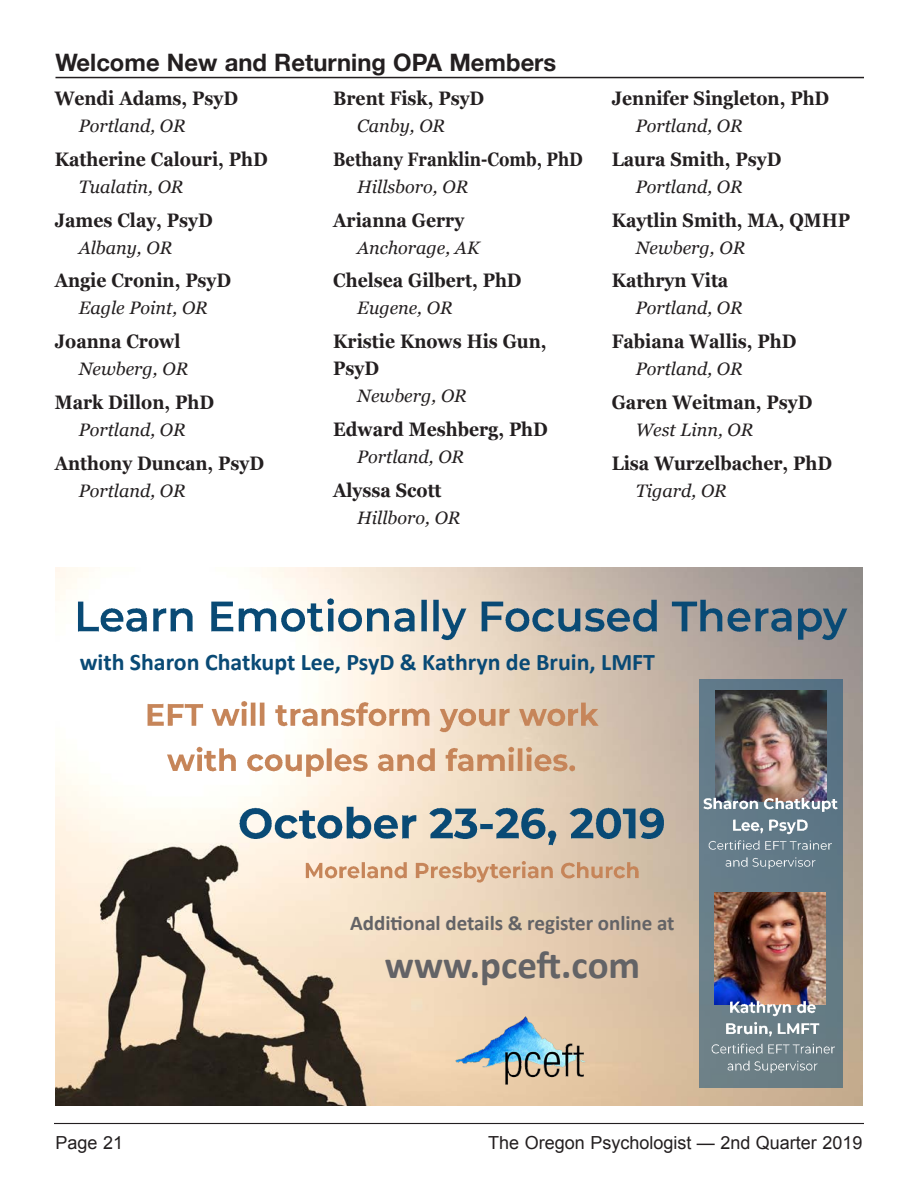
<style>
.page{position:relative;width:918px;height:1188px;background:#fff}
.page>*{position:absolute;margin:0;border:0;box-sizing:border-box;transform-origin:0 0}
.t1{font:700 39px "Calibri";color:#636366}
.t2{font:700 24px "Helvetica Neue";color:#231f20}
.t3{font:700 23.85px "Calibri";color:#094a75}
.t4{font:700 21px "Calibri";letter-spacing:-.005em;color:#636366}
.t5{font:700 19.5px/27px "Georgia";color:#231f20;scale:.9 1}
.t6{font:700 19.5px "Georgia";color:#231f20;scale:.84 1}
.t7{font:italic 18px "Georgia";color:#231f20}
.t8{font:18px "Arial";color:#231f20}
</style>
<div class="page">
<hr style="left:54px;top:1123px;width:810px;height:1px;background:#231f20">
<hr style="left:56px;top:77px;width:808px;height:1px;background:#231f20">
<img style="left:56px;top:568px;width:806px;height:538px">
<img style="left:75px;top:585px;width:787px;height:57px">
<div style="left:699px;top:679px;width:143px;height:408px;background:#094a75;opacity:.5"></div>
<img style="left:716px;top:690px;width:110px;height:102px">
<img style="left:703px;top:792px;width:147px;height:21px">
<img style="left:732px;top:814px;width:85px;height:20px">
<img style="left:709px;top:836px;width:132px;height:17px">
<img style="left:725px;top:853px;width:97px;height:17px">
<img style="left:715px;top:892px;width:110px;height:113px">
<img style="left:729px;top:996px;width:100px;height:20px">
<img style="left:726px;top:1017px;width:102px;height:21px">
<img style="left:711px;top:1040px;width:132px;height:16px">
<img style="left:728px;top:1057px;width:96px;height:16px">
<img style="left:146px;top:692px;width:468px;height:41px">
<img style="left:168px;top:737px;width:424px;height:41px">
<img style="left:239px;top:792px;width:240px;height:57px">
<img style="left:479px;top:792px;width:16px;height:57px">
<img style="left:495px;top:792px;width:192px;height:57px">
<div style="left:239px;top:855px;width:65px;height:29px;background:#fff1e0"></div>
<img style="left:304px;top:855px;width:347px;height:29px">
<img style="left:446px;top:1006px;width:154px;height:83px">
<p class="t2" style="left:56px;top:44px;width:502px">Welcome New and Returning OPA Members</p>
<p class="t5" style="left:55px;top:84px;width:205px">Wendi Adams, PsyD</p>
<p class="t7" style="left:79px;top:113px;width:109px">Portland, OR</p>
<p class="t5" style="left:55px;top:145px;width:238px">Katherine Calouri, PhD</p>
<p class="t7" style="left:79px;top:173px;width:106px">Tualatin, OR</p>
<p class="t5" style="left:55px;top:205px;width:177px">James Clay, PsyD</p>
<p class="t7" style="left:79px;top:234px;width:95px">Albany, OR</p>
<p class="t5" style="left:55px;top:266px;width:198px">Angie Cronin, PsyD</p>
<p class="t7" style="left:79px;top:295px;width:131px">Eagle Point, OR</p>
<p class="t5" style="left:55px;top:327px;width:141px">Joanna Crowl</p>
<p class="t7" style="left:79px;top:356px;width:111px">Newberg, OR</p>
<p class="t5" style="left:55px;top:388px;width:178px">Mark Dillon, PhD</p>
<p class="t7" style="left:79px;top:416px;width:109px">Portland, OR</p>
<p class="t5" style="left:55px;top:448px;width:234px">Anthony Duncan, PsyD</p>
<p class="t7" style="left:79px;top:477px;width:109px">Portland, OR</p>
<p class="t5" style="left:333px;top:84px;width:169px">Brent Fisk, PsyD</p>
<p class="t7" style="left:357px;top:113px;width:89px">Canby, OR</p>
<p class="t6" style="left:333px;top:144px;width:299px">Bethany Franklin-Comb, PhD</p>
<p class="t7" style="left:357px;top:173px;width:113px">Hillsboro, OR</p>
<p class="t5" style="left:333px;top:205px;width:147px">Arianna Gerry</p>
<p class="t7" style="left:357px;top:234px;width:124px">Anchorage, AK</p>
<p class="t5" style="left:333px;top:266px;width:211px">Chelsea Gilbert, PhD</p>
<p class="t7" style="left:357px;top:295px;width:97px">Eugene, OR</p>
<p class="t5" style="left:333px;top:327px;width:239px">Kristie Knows His Gun,<br>PsyD</p>
<p class="t7" style="left:357px;top:383px;width:111px">Newberg, OR</p>
<p class="t5" style="left:333px;top:415px;width:240px">Edward Meshberg, PhD</p>
<p class="t7" style="left:357px;top:443px;width:109px">Portland, OR</p>
<p class="t5" style="left:333px;top:475px;width:122px">Alyssa Scott</p>
<p class="t7" style="left:357px;top:504px;width:105px">Hillboro, OR</p>
<p class="t5" style="left:612px;top:84px;width:243px">Jennifer Singleton, PhD</p>
<p class="t7" style="left:636px;top:113px;width:109px">Portland, OR</p>
<p class="t5" style="left:612px;top:145px;width:190px">Laura Smith, PsyD</p>
<p class="t7" style="left:636px;top:173px;width:109px">Portland, OR</p>
<p class="t5" style="left:612px;top:205px;width:266px">Kaytlin Smith, MA, QMHP</p>
<p class="t7" style="left:636px;top:234px;width:111px">Newberg, OR</p>
<p class="t5" style="left:612px;top:266px;width:131px">Kathryn Vita</p>
<p class="t7" style="left:636px;top:295px;width:109px">Portland, OR</p>
<p class="t5" style="left:612px;top:327px;width:207px">Fabiana Wallis, PhD</p>
<p class="t7" style="left:636px;top:356px;width:109px">Portland, OR</p>
<p class="t5" style="left:612px;top:388px;width:224px">Garen Weitman, PsyD</p>
<p class="t7" style="left:636px;top:416px;width:119px">West Linn, OR</p>
<p class="t5" style="left:612px;top:448px;width:246px">Lisa Wurzelbacher, PhD</p>
<p class="t7" style="left:636px;top:477px;width:93px">Tigard, OR</p>
<p class="t3" style="left:80px;top:645px;width:577px">with Sharon Chatkupt Lee, PsyD &amp; Kathryn de Bruin, LMFT</p>
<p class="t4" style="left:350px;top:908px;width:326px">Additional details &amp; register online at</p>
<h1 class="t1" style="left:385px;top:937px;width:257px">www.pceft.com</h1>
<p class="t8" style="left:56px;top:1132px;width:69px">Page 21</p>
<p class="t8" style="left:488px;top:1132px;width:376px">The Oregon Psychologist — 2nd Quarter 2019</p>
</div>
